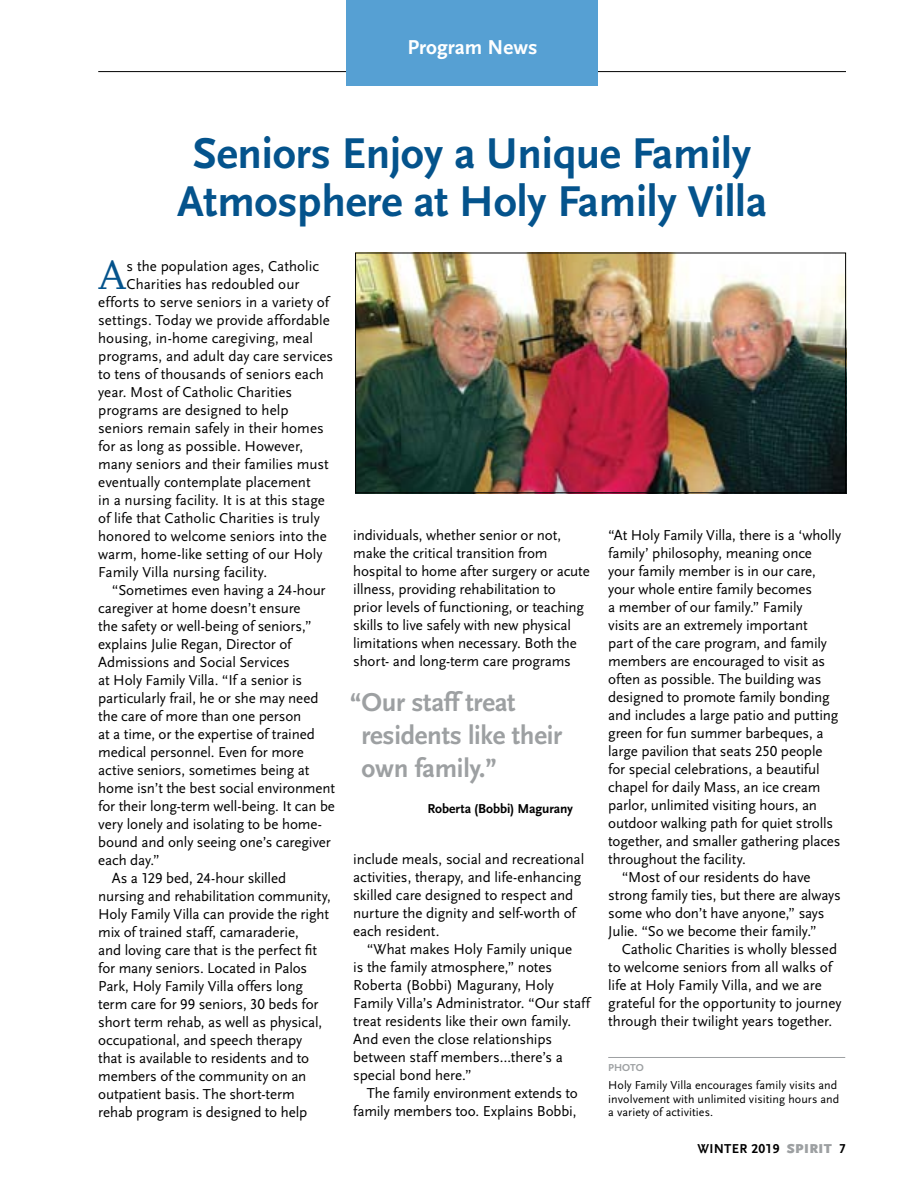
<style>
.page{position:relative;width:918px;height:1188px;background:#fff}
.page>*{position:absolute;margin:0;border:0;box-sizing:border-box;transform-origin:0 0}
.t1{font:700 45px/48px "Scala Sans LF";letter-spacing:-.005em;color:#04538c;text-align:center}
.t2{font:42.3px "Scala LF";color:#04538c}
.t3{font:700 27px/33px "Scala Sans LF";letter-spacing:-.01em;color:#9da0a2}
.t4{font:700 21px "Scala Sans LF";color:#fff}
.t5{font:15px/18px "Scala Sans LF";letter-spacing:-.005em;color:#000}
.t6{font:700 13.5px "Scala Sans LF";letter-spacing:.005em;color:#000}
.t7{font:700 13.5px "Scala Sans LF";letter-spacing:.025em;color:#000}
.t8{font:12px/13.5px "Scala Sans LF";letter-spacing:.005em;color:#000}
.t9{font:700 10.5px "Scala Sans LF";color:#9da0a2}
.s1{font-family:"Scala Sans";font-weight:900;color:#9da0a2}
</style>
<div class="page">
<hr style="left:98px;top:71px;width:748px;height:1px;background:#000">
<div style="left:346px;top:0;width:252px;height:86px;background:#56a0d3"></div>
<hr style="left:608px;top:1057px;width:237px;height:1px;background:#9da0a2">
<img style="left:357px;top:255px;width:487px;height:236px">
<div style="left:355px;top:253px;width:491px;height:240px;border:1px solid #000"></div>
<h3 class="t4" style="left:408px;top:36px;width:131px">Program News</h3>
<h1 class="t1" style="left:177px;top:131px;width:592px">Seniors Enjoy a Unique Family<br>Atmosphere at Holy Family Villa</h1>
<h2 class="t2" style="left:98px;top:252px;width:30px">A</h2>
<p class="t5" style="left:127px;top:257px;width:194px">s the population ages, Catholic</p>
<p class="t5" style="left:127px;top:275px;width:174px">Charities has redoubled our</p>
<p class="t5" style="left:98px;top:293px;width:232px">efforts to serve seniors in a variety of</p>
<p class="t5" style="left:98px;top:311px;width:233px">settings. Today we provide affordable</p>
<p class="t5" style="left:98px;top:329px;width:216px">housing, in-home caregiving, meal</p>
<p class="t5" style="left:98px;top:347px;width:236px">programs, and adult day care services</p>
<p class="t5" style="left:98px;top:365px;width:227px">to tens of thousands of seniors each</p>
<p class="t5" style="left:98px;top:383px;width:196px">year. Most of Catholic Charities</p>
<p class="t5" style="left:98px;top:401px;width:192px">programs are designed to help</p>
<p class="t5" style="left:98px;top:419px;width:227px">seniors remain safely in their homes</p>
<p class="t5" style="left:98px;top:437px;width:206px">for as long as possible. However,</p>
<p class="t5" style="left:98px;top:455px;width:232px">many seniors and their families must</p>
<p class="t5" style="left:98px;top:473px;width:214px">eventually contemplate placement</p>
<p class="t5" style="left:98px;top:491px;width:228px">in a nursing facility. It is at this stage</p>
<p class="t5" style="left:98px;top:509px;width:223px">of life that Catholic Charities is truly</p>
<p class="t5" style="left:98px;top:527px;width:230px">honored to welcome seniors into the</p>
<p class="t5" style="left:98px;top:545px;width:226px">warm, home-like setting of our Holy</p>
<p class="t5" style="left:98px;top:563px;width:170px">Family Villa nursing facility.</p>
<p class="t5" style="left:112px;top:581px;width:215px">“Sometimes even having a 24-hour</p>
<p class="t5" style="left:98px;top:599px;width:204px">caregiver at home doesn’t ensure</p>
<p class="t5" style="left:98px;top:617px;width:215px">the safety or well-being of seniors,”</p>
<p class="t5" style="left:98px;top:635px;width:195px">explains Julie Regan, Director of</p>
<p class="t5" style="left:98px;top:653px;width:193px">Admissions and Social Services</p>
<p class="t5" style="left:98px;top:671px;width:205px">at Holy Family Villa. “If a senior is</p>
<p class="t5" style="left:98px;top:689px;width:222px">particularly frail, he or she may need</p>
<p class="t5" style="left:98px;top:707px;width:205px">the care of more than one person</p>
<p class="t5" style="left:98px;top:725px;width:218px">at a time, or the expertise of trained</p>
<p class="t5" style="left:98px;top:743px;width:207px">medical personnel. Even for more</p>
<p class="t5" style="left:98px;top:761px;width:213px">active seniors, sometimes being at</p>
<p class="t5" style="left:98px;top:779px;width:238px">home isn’t the best social environment</p>
<p class="t5" style="left:98px;top:797px;width:238px">for their long-term well-being. It can be</p>
<p class="t5" style="left:98px;top:815px;width:225px">very lonely and isolating to be home-</p>
<p class="t5" style="left:98px;top:833px;width:234px">bound and only seeing one’s caregiver</p>
<p class="t5" style="left:98px;top:851px;width:63px">each day.”</p>
<p class="t5" style="left:112px;top:869px;width:176px">As a 129 bed, 24-hour skilled</p>
<p class="t5" style="left:98px;top:887px;width:234px">nursing and rehabilitation community,</p>
<p class="t5" style="left:98px;top:905px;width:232px">Holy Family Villa can provide the right</p>
<p class="t5" style="left:98px;top:923px;width:202px">mix of trained staff, camaraderie,</p>
<p class="t5" style="left:98px;top:941px;width:220px">and loving care that is the perfect fit</p>
<p class="t5" style="left:98px;top:959px;width:211px">for many seniors. Located in Palos</p>
<p class="t5" style="left:98px;top:977px;width:206px">Park, Holy Family Villa offers long</p>
<p class="t5" style="left:98px;top:995px;width:222px">term care for 99 seniors, 30 beds for</p>
<p class="t5" style="left:98px;top:1013px;width:226px">short term rehab, as well as physical,</p>
<p class="t5" style="left:98px;top:1031px;width:205px">occupational, and speech therapy</p>
<p class="t5" style="left:98px;top:1049px;width:213px">that is available to residents and to</p>
<p class="t5" style="left:98px;top:1067px;width:210px">members of the community on an</p>
<p class="t5" style="left:98px;top:1085px;width:198px">outpatient basis. The short-term</p>
<p class="t5" style="left:98px;top:1103px;width:210px">rehab program is designed to help</p>
<p class="t5" style="left:353px;top:527px;width:238px">individuals, whether senior or not, make the critical transition from hospital to home after surgery or acute illness, providing rehabilitation to<br>prior levels of functioning, or teaching skills to live safely with new physical limitations when necessary. Both the short- and long-term care programs</p>
<h3 class="t3" style="left:361px;top:687px;width:202px;text-indent:-12px">“Our staff treat residents like their own family.”</h3>
<p class="t6" style="left:428px;top:802px;width:147px">Roberta (Bobbi) Magurany</p>
<p class="t5" style="left:353px;top:851px;width:233px">include meals, social and recreational activities, therapy, and life-enhancing skilled care designed to respect and nurture the dignity and self-worth of each resident.</p>
<p class="t5" style="left:353px;top:941px;width:238px;text-indent:14px">“What makes Holy Family unique<br>is the family atmosphere,” notes<br>Roberta (Bobbi) Magurany, Holy<br>Family Villa’s Administrator. “Our staff treat residents like their own family.<br>And even the close relationships between staff members…there’s a special bond here.”</p>
<p class="t5" style="left:353px;top:1085px;width:226px;text-align:right">The family environment extends to family members too. Explains Bobbi,</p>
<p class="t5" style="left:608px;top:527px;width:234px">“At Holy Family Villa, there is a ‘wholly</p>
<p class="t5" style="left:608px;top:545px;width:205px">family’ philosophy, meaning once</p>
<p class="t5" style="left:608px;top:563px;width:209px">your family member is in our care,</p>
<p class="t5" style="left:608px;top:581px;width:205px">your whole entire family becomes</p>
<p class="t5" style="left:608px;top:599px;width:196px">a member of our family.” Family</p>
<p class="t5" style="left:608px;top:617px;width:201px">visits are an extremely important</p>
<p class="t5" style="left:608px;top:635px;width:220px">part of the care program, and family</p>
<p class="t5" style="left:608px;top:653px;width:219px">members are encouraged to visit as</p>
<p class="t5" style="left:608px;top:671px;width:215px">often as possible. The building was</p>
<p class="t5" style="left:608px;top:689px;width:223px">designed to promote family bonding</p>
<p class="t5" style="left:608px;top:707px;width:232px">and includes a large patio and putting</p>
<p class="t5" style="left:608px;top:725px;width:217px">green for fun summer barbeques, a</p>
<p class="t5" style="left:608px;top:743px;width:216px">large pavilion that seats 250 people</p>
<p class="t5" style="left:608px;top:761px;width:213px">for special celebrations, a beautiful</p>
<p class="t5" style="left:608px;top:779px;width:214px">chapel for daily Mass, an ice cream</p>
<p class="t5" style="left:608px;top:797px;width:210px">parlor, unlimited visiting hours, an</p>
<p class="t5" style="left:608px;top:815px;width:227px">outdoor walking path for quiet strolls</p>
<p class="t5" style="left:608px;top:833px;width:234px">together, and smaller gathering places</p>
<p class="t5" style="left:608px;top:851px;width:139px">throughout the facility.</p>
<p class="t5" style="left:622px;top:869px;width:190px">“Most of our residents do have</p>
<p class="t5" style="left:608px;top:887px;width:234px">strong family ties, but there are always</p>
<p class="t5" style="left:608px;top:905px;width:218px">some who don’t have anyone,” says</p>
<p class="t5" style="left:608px;top:923px;width:210px">Julie. “So we become their family.”</p>
<p class="t5" style="left:622px;top:941px;width:217px">Catholic Charities is wholly blessed</p>
<p class="t5" style="left:608px;top:959px;width:225px">to welcome seniors from all walks of</p>
<p class="t5" style="left:608px;top:977px;width:215px">life at Holy Family Villa, and we are</p>
<p class="t5" style="left:608px;top:995px;width:235px">grateful for the opportunity to journey</p>
<p class="t5" style="left:608px;top:1013px;width:225px">through their twilight years together.</p>
<p class="t9" style="left:608px;top:1062px;width:37px">PHOTO</p>
<p class="t8" style="left:608px;top:1079px;width:233px">Holy Family Villa encourages family visits and involvement with unlimited visiting hours and a variety of activities.</p>
<p class="t7" style="left:697px;top:1141px;width:150px">WINTER 2019 <span class="s1">SPIRIT</span> 7</p>
</div>
